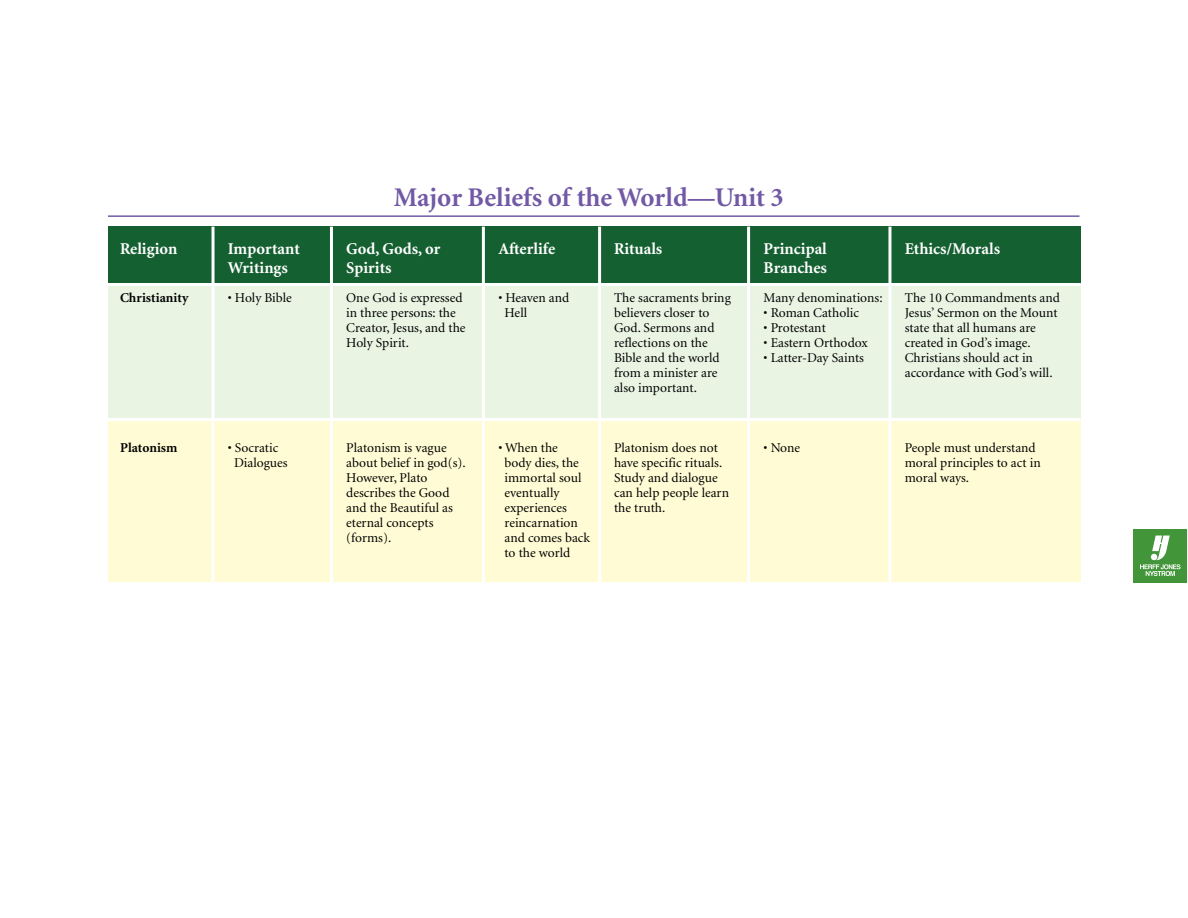
<style>
.page{position:relative;width:1188px;height:918px;background:#fff}
.page>*{position:absolute;margin:0;border:0;box-sizing:border-box;transform-origin:0 0}
.t1{font:700 27px "Minion";color:#7159a6}
.t2{font:700 16.5px/18px "Minion";color:#fff}
.t3{font:13.5px/15px "Minion";color:#000}
.t4{font:700 13.5px "Minion";color:#000}
</style>
<div class="page">
<div style="left:108px;top:283px;width:972px;height:137px;background:#e9f4e3"></div>
<div style="left:108px;top:226px;width:972px;height:57px;background:#156031"></div>
<div style="left:108px;top:419px;width:972px;height:163px;background:#fffcd5"></div>
<hr style="left:108px;top:418px;width:972px;height:3px;background:#fff">
<hr style="left:108px;top:283px;width:973px;height:3px;background:#fff">
<hr style="left:212px;top:227px;width:3px;height:356px;background:#fff">
<hr style="left:330px;top:227px;width:3px;height:356px;background:#fff">
<hr style="left:482px;top:227px;width:3px;height:356px;background:#fff">
<hr style="left:598px;top:227px;width:3px;height:356px;background:#fff">
<hr style="left:747px;top:227px;width:3px;height:356px;background:#fff">
<hr style="left:888px;top:227px;width:3px;height:356px;background:#fff">
<hr style="left:108px;top:215px;width:971px;height:2px;background:#7159a6">
<div style="left:1133px;top:529px;width:54px;height:54px;background:#439539"></div>
<svg style="left:1140px;top:536px;width:41px;height:40px"></svg>
<p class="t2" style="left:120px;top:241px;width:59px">Religion</p>
<p class="t4" style="left:120px;top:291px;width:70px">Christianity</p>
<p class="t2" style="left:228px;top:241px;width:74px">Important<br>Writings</p>
<p class="t3" style="left:228px;top:291px;width:66px">• Holy Bible</p>
<p class="t4" style="left:120px;top:441px;width:59px">Platonism</p>
<p class="t3" style="left:234px;top:441px;width:55px;text-indent:-6px">• Socratic<br>Dialogues</p>
<h1 class="t1" style="left:394px;top:184px;width:391px">Major Beliefs of the World—Unit 3</h1>
<p class="t2" style="left:346px;top:241px;width:96px">God, Gods, or<br>Spirits</p>
<p class="t3" style="left:346px;top:291px;width:121px">One God is expressed in three persons: the<br>Creator, Jesus, and the<br>Holy Spirit.</p>
<p class="t3" style="left:346px;top:441px;width:121px">Platonism is vague about belief in god(s).<br>However, Plato describes the Good and the Beautiful as eternal concepts (forms).</p>
<p class="t2" style="left:498px;top:241px;width:58px">Afterlife</p>
<p class="t3" style="left:505px;top:291px;width:66px;text-indent:-6px">• Heaven and<br>Hell</p>
<p class="t3" style="left:505px;top:441px;width:87px;text-indent:-6px">• When the<br>body dies, the immortal soul eventually experiences reincarnation and comes back to the world</p>
<p class="t2" style="left:614px;top:241px;width:50px">Rituals</p>
<p class="t3" style="left:614px;top:291px;width:118px">The sacraments bring believers closer to<br>God. Sermons and reflections on the<br>Bible and the world from a minister are also important.</p>
<p class="t3" style="left:614px;top:441px;width:117px">Platonism does not have specific rituals.<br>Study and dialogue can help people learn the truth.</p>
<p class="t2" style="left:764px;top:241px;width:65px">Principal<br>Branches</p>
<p class="t3" style="left:764px;top:291px;width:121px">Many denominations:</p>
<p class="t3" style="left:764px;top:306px;width:97px">• Roman Catholic</p>
<p class="t3" style="left:764px;top:321px;width:64px">• Protestant</p>
<p class="t3" style="left:764px;top:336px;width:106px">• Eastern Orthodox</p>
<p class="t3" style="left:764px;top:351px;width:102px">• Latter-Day Saints</p>
<p class="t3" style="left:764px;top:441px;width:38px">• None</p>
<p class="t2" style="left:905px;top:241px;width:97px">Ethics/Morals</p>
<p class="t3" style="left:905px;top:291px;width:157px">The 10 Commandments and<br>Jesus’ Sermon on the Mount state that all humans are created in God’s image.<br>Christians should act in accordance with God’s will.</p>
<p class="t3" style="left:905px;top:441px;width:137px">People must understand moral principles to act in moral ways.</p>
</div>
